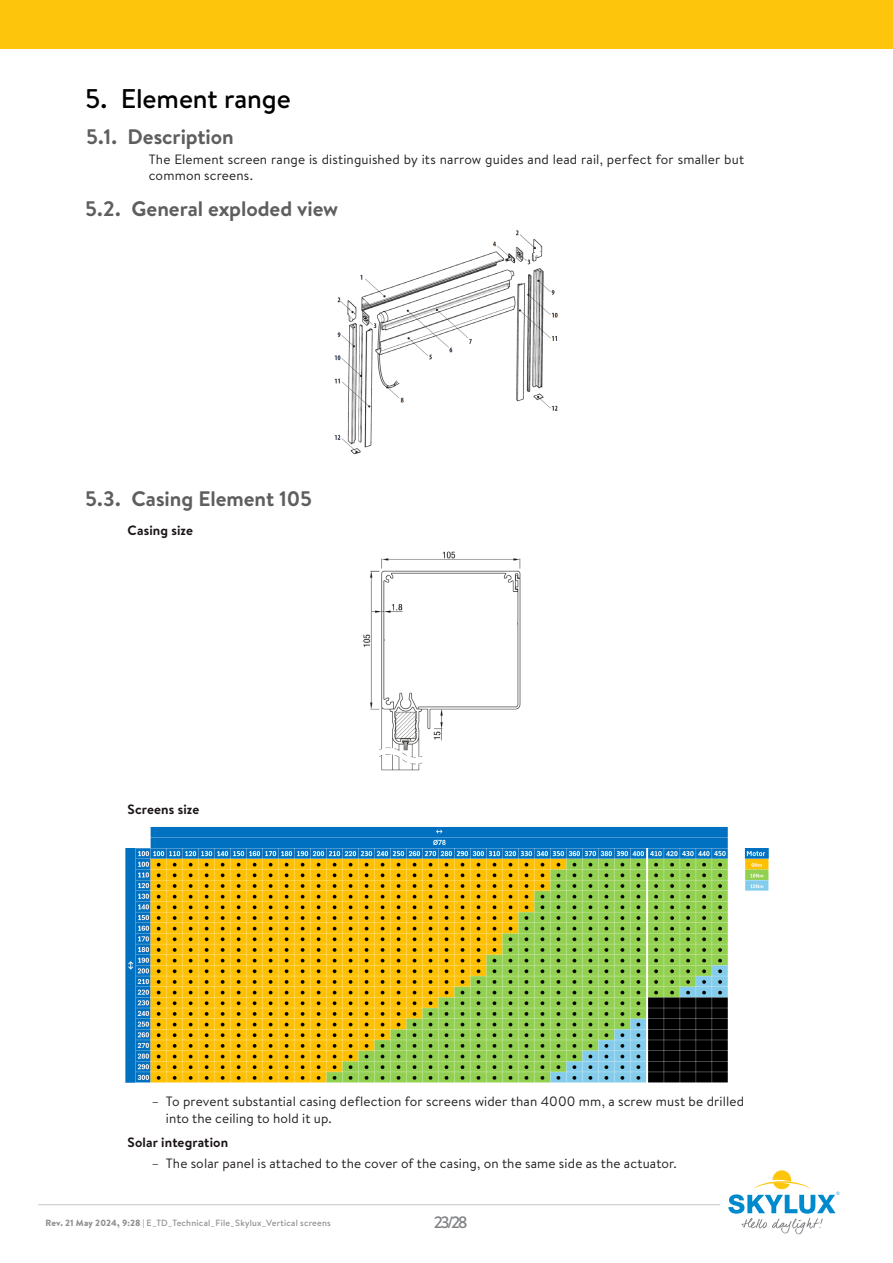
<style>
.page{position:relative;width:893px;height:1263px;background:#fff}
.page>*{position:absolute;margin:0;border:0;box-sizing:border-box;transform-origin:0 0}
.t1{font:500 27px "Brandon Text";letter-spacing:-.005em;color:#000}
.t2{font:700 21px "Brandon Text";color:#5f5e5e}
.t3{font:500 16.5px "Brandon Text";color:#808285}
.A_61_b1_-_FILLED{font:13.5px/16.2px "Brandon Text";letter-spacing:.01em;color:#231f20}
.A_41_a2__-_TITEL_PARAGRAPH{font:700 13.5px "Brandon Text";letter-spacing:.01em;color:#1a1415}
.t4{font:500 9px "Brandon Text";letter-spacing:.025em;color:#929090}
.s1{font-weight:900}
</style>
<div class="page">
<svg style="left:728px;top:1170px;width:111px;height:64px"></svg>
<img style="left:334px;top:230px;width:224px;height:225px">
<img style="left:363px;top:551px;width:158px;height:220px">
<div style="left:491px;top:732px;width:70px;height:48px;background:#fff"></div>
<img style="left:125px;top:827px;width:644px;height:256px">
<hr style="left:38px;top:1204px;width:682px;height:1px;background:#c8c6c6">
<div style="left:0;top:0;width:893px;height:49px;background:#fec50d"></div>
<p class="t1" style="left:85px;top:80px;width:207px">5. Element range</p>
<p class="t2" style="left:86px;top:122px;width:149px">5.1. Description</p>
<p class="A_61_b1_-_FILLED" style="left:149px;top:151px;width:597px">The Element screen range is distinguished by its narrow guides and lead rail, perfect for smaller but common screens.</p>
<p class="t2" style="left:85px;top:194px;width:255px">5.2. General exploded view</p>
<p class="t2" style="left:85px;top:484px;width:228px">5.3. Casing Element 105</p>
<p class="A_41_a2__-_TITEL_PARAGRAPH" style="left:128px;top:521px;width:67px">Casing size</p>
<p class="A_41_a2__-_TITEL_PARAGRAPH" style="left:128px;top:800px;width:73px">Screens size</p>
<p class="A_61_b1_-_FILLED" style="left:166px;top:1093px;width:580px;text-indent:-14px">– To prevent substantial casing deflection for screens wider than 4000 mm, a screw must be drilled into the ceiling to hold it up.</p>
<p class="A_41_a2__-_TITEL_PARAGRAPH" style="left:128px;top:1133px;width:102px">Solar integration</p>
<p class="A_61_b1_-_FILLED" style="left:152px;top:1154px;width:527px">– The solar panel is attached to the cover of the casing, on the same side as the actuator.</p>
<p class="t4" style="left:45px;top:1217px;width:287px"><span class="s1">Rev. 21 May 2024, 9:28 |</span> E_TD_Technical_File_Skylux_Vertical screens</p>
<p class="t3" style="left:434px;top:1210px;width:36px">23/28</p>
</div>
